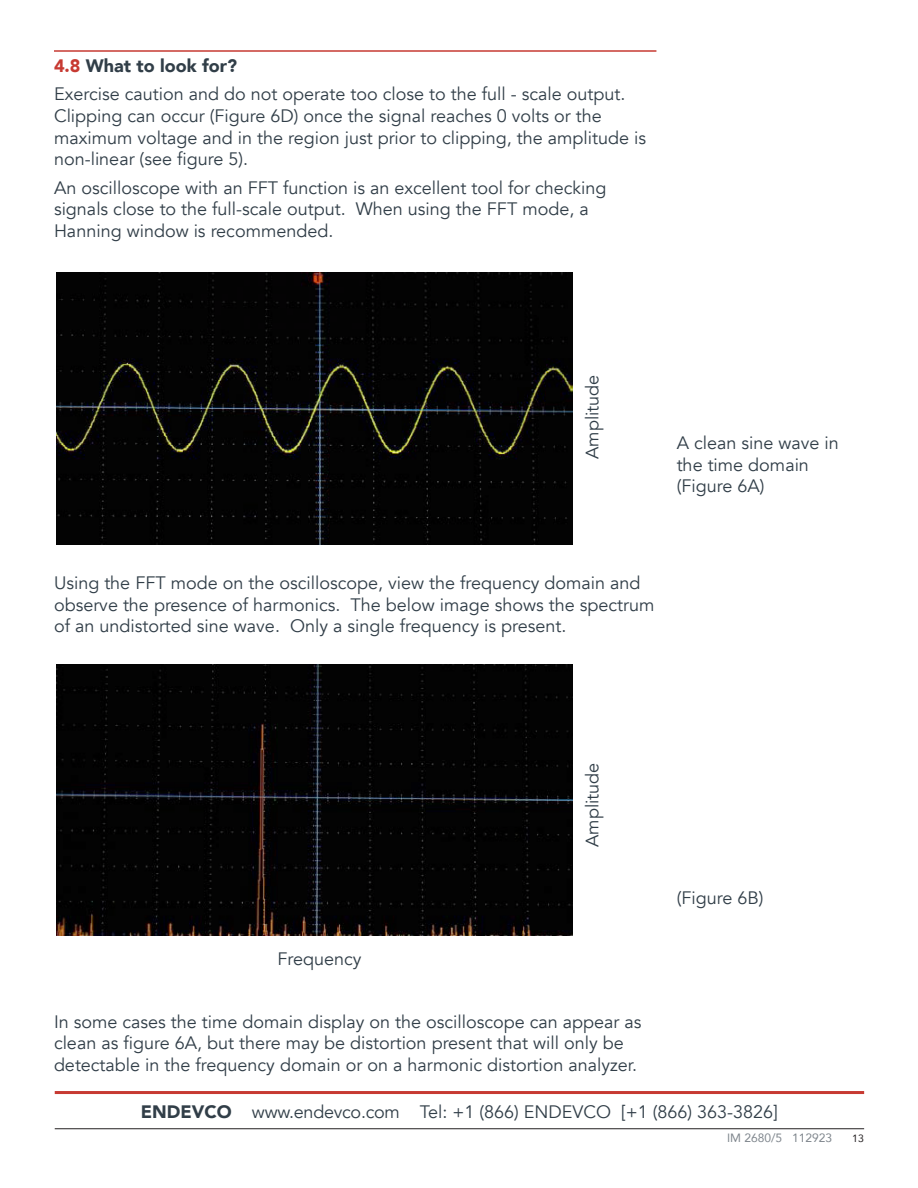
<style>
.page{position:relative;width:918px;height:1188px;background:#fff}
.page>*{position:absolute;margin:0;border:0;box-sizing:border-box;transform-origin:0 0}
.t1{font:18px/21.6px "Avenir";color:#313e48}
.H2_Subhead{font:900 18px "Avenir";color:#313e48}
.t2{font:12px "Avenir";color:#7e858c}
.t3{font:10.5px "Avenir";color:#231f20}
.s1{color:#c73a32}
.s2{font-weight:900}
</style>
<div class="page">
<hr style="left:55px;top:1091px;width:809px;height:3px;background:#c73a32">
<hr style="left:55px;top:1128px;width:809px;height:1px;background:#231f20">
<hr style="left:54px;top:50px;width:602px;height:2px;background:#c73a32">
<img style="left:56px;top:272px;width:517px;height:273px">
<img style="left:56px;top:664px;width:517px;height:272px">
<p class="H2_Subhead" style="left:54px;top:50px;width:185px"><span class="s1">4.8</span> What to look for?</p>
<p class="t1" style="left:54px;top:84px;width:594px">Exercise caution and do not operate too close to the full - scale output.<br>Clipping can occur (Figure 6D) once the signal reaches 0 volts or the maximum voltage and in the region just prior to clipping, the amplitude is non-linear (see figure 5).</p>
<p class="t1" style="left:54px;top:177px;width:554px">An oscilloscope with an FFT function is an excellent tool for checking signals close to the full-scale output. When using the FFT mode, a<br>Hanning window is recommended.</p>
<p class="t1" style="left:582px;top:459px;width:86px;rotate:-90deg">Amplitude</p>
<p class="t1" style="left:677px;top:433px;width:164px">A clean sine wave in the time domain (Figure 6A)</p>
<p class="t1" style="left:54px;top:572px;width:602px">Using the FFT mode on the oscilloscope, view the frequency domain and observe the presence of harmonics. The below image shows the spectrum of an undistorted sine wave. Only a single frequency is present.</p>
<p class="t1" style="left:278px;top:949px;width:86px">Frequency</p>
<p class="t1" style="left:582px;top:847px;width:86px;rotate:-90deg">Amplitude</p>
<p class="t1" style="left:54px;top:1011px;width:589px">In some cases the time domain display on the oscilloscope can appear as clean as figure 6A, but there may be distortion present that will only be detectable in the frequency domain or on a harmonic distortion analyzer.</p>
<p class="t1" style="left:677px;top:887px;width:88px">(Figure 6B)</p>
<p class="t1" style="left:141px;top:1101px;width:638px"><span class="s2">ENDEVCO</span> www.endevco.com Tel: +1 (866) ENDEVCO [+1 (866) 363-3826]</p>
<p class="t2" style="left:727px;top:1128px;width:107px">IM 2680/5 112923</p>
<p class="t3" style="left:852px;top:1130px;width:13px">13</p>
</div>
